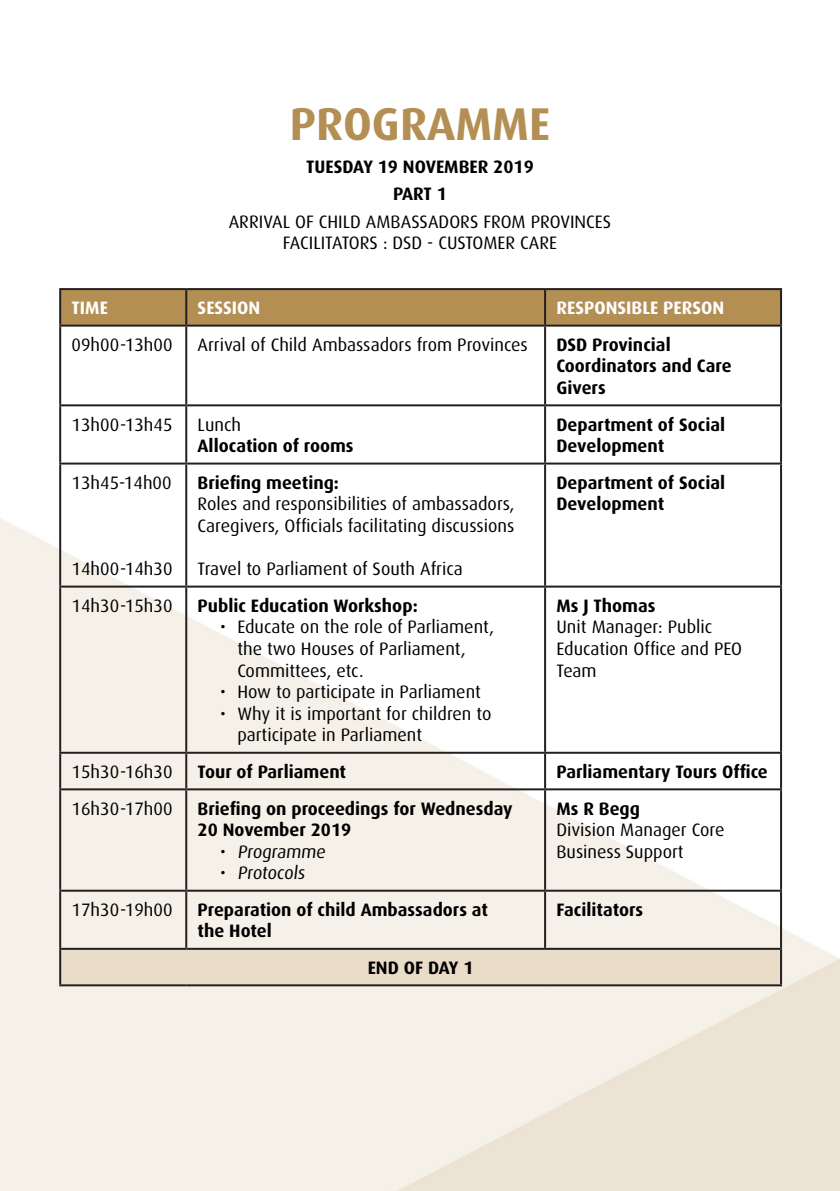
<style>
.page{position:relative;width:840px;height:1191px;background:#fff}
.page>*{position:absolute;margin:0;border:0;box-sizing:border-box;transform-origin:0 0}
.t1{font:700 46px "Dax";color:#b48f54}
.text{font:18px/21.6px "Dax";color:#000}
.text-2{font:700 18px/21.6px "Dax";color:#000}
.t2{font:700 18px "Dax";color:#fff}
</style>
<div class="page">
<img style="left:0;top:288px;width:839px;height:903px">
<div style="left:61px;top:290px;width:718px;height:35px;background:#b48f54"></div>
<div style="left:60px;top:948px;width:720px;height:37px;background:#e9dcc8"></div>
<hr style="left:59px;top:288px;width:127px;height:2px;background:#231f20">
<hr style="left:59px;top:290px;width:2px;height:35px;background:#231f20">
<hr style="left:186px;top:288px;width:358px;height:2px;background:#231f20">
<hr style="left:185px;top:290px;width:2px;height:35px;background:#231f20">
<hr style="left:544px;top:288px;width:237px;height:2px;background:#231f20">
<hr style="left:544px;top:290px;width:2px;height:35px;background:#231f20">
<hr style="left:779px;top:290px;width:2px;height:35px;background:#231f20">
<hr style="left:59px;top:325px;width:127px;height:2px;background:#231f20">
<hr style="left:59px;top:327px;width:2px;height:77px;background:#231f20">
<hr style="left:186px;top:325px;width:358px;height:2px;background:#231f20">
<hr style="left:185px;top:327px;width:2px;height:77px;background:#231f20">
<hr style="left:544px;top:325px;width:237px;height:2px;background:#231f20">
<hr style="left:544px;top:327px;width:2px;height:77px;background:#231f20">
<hr style="left:779px;top:327px;width:2px;height:77px;background:#231f20">
<hr style="left:59px;top:404px;width:127px;height:2px;background:#231f20">
<hr style="left:59px;top:406px;width:2px;height:56px;background:#231f20">
<hr style="left:186px;top:404px;width:358px;height:2px;background:#231f20">
<hr style="left:185px;top:406px;width:2px;height:56px;background:#231f20">
<hr style="left:544px;top:404px;width:237px;height:2px;background:#231f20">
<hr style="left:544px;top:406px;width:2px;height:56px;background:#231f20">
<hr style="left:779px;top:406px;width:2px;height:56px;background:#231f20">
<hr style="left:59px;top:462px;width:127px;height:2px;background:#231f20">
<hr style="left:59px;top:464px;width:2px;height:121px;background:#231f20">
<hr style="left:186px;top:462px;width:358px;height:2px;background:#231f20">
<hr style="left:185px;top:464px;width:2px;height:121px;background:#231f20">
<hr style="left:544px;top:462px;width:237px;height:2px;background:#231f20">
<hr style="left:544px;top:464px;width:2px;height:121px;background:#231f20">
<hr style="left:779px;top:464px;width:2px;height:121px;background:#231f20">
<hr style="left:59px;top:585px;width:127px;height:2px;background:#231f20">
<hr style="left:59px;top:587px;width:2px;height:164px;background:#231f20">
<hr style="left:186px;top:585px;width:358px;height:2px;background:#231f20">
<hr style="left:185px;top:587px;width:2px;height:164px;background:#231f20">
<hr style="left:544px;top:585px;width:237px;height:2px;background:#231f20">
<hr style="left:544px;top:587px;width:2px;height:164px;background:#231f20">
<hr style="left:779px;top:587px;width:2px;height:164px;background:#231f20">
<hr style="left:59px;top:751px;width:127px;height:2px;background:#231f20">
<hr style="left:59px;top:753px;width:2px;height:35px;background:#231f20">
<hr style="left:186px;top:751px;width:358px;height:2px;background:#231f20">
<hr style="left:185px;top:753px;width:2px;height:35px;background:#231f20">
<hr style="left:544px;top:751px;width:237px;height:2px;background:#231f20">
<hr style="left:544px;top:753px;width:2px;height:35px;background:#231f20">
<hr style="left:779px;top:753px;width:2px;height:35px;background:#231f20">
<hr style="left:59px;top:788px;width:127px;height:2px;background:#231f20">
<hr style="left:59px;top:790px;width:2px;height:99px;background:#231f20">
<hr style="left:186px;top:788px;width:358px;height:2px;background:#231f20">
<hr style="left:185px;top:790px;width:2px;height:99px;background:#231f20">
<hr style="left:544px;top:788px;width:237px;height:2px;background:#231f20">
<hr style="left:544px;top:790px;width:2px;height:99px;background:#231f20">
<hr style="left:779px;top:790px;width:2px;height:99px;background:#231f20">
<hr style="left:59px;top:889px;width:127px;height:2px;background:#231f20">
<hr style="left:59px;top:891px;width:2px;height:56px;background:#231f20">
<hr style="left:186px;top:889px;width:358px;height:2px;background:#231f20">
<hr style="left:185px;top:891px;width:2px;height:56px;background:#231f20">
<hr style="left:544px;top:889px;width:237px;height:2px;background:#231f20">
<hr style="left:544px;top:891px;width:2px;height:56px;background:#231f20">
<hr style="left:779px;top:891px;width:2px;height:56px;background:#231f20">
<hr style="left:59px;top:947px;width:127px;height:2px;background:#231f20">
<hr style="left:59px;top:949px;width:2px;height:35px;background:#231f20">
<hr style="left:186px;top:947px;width:358px;height:2px;background:#231f20">
<hr style="left:544px;top:947px;width:237px;height:2px;background:#231f20">
<hr style="left:779px;top:949px;width:2px;height:35px;background:#231f20">
<hr style="left:59px;top:984px;width:127px;height:2px;background:#231f20">
<hr style="left:186px;top:984px;width:358px;height:2px;background:#231f20">
<hr style="left:544px;top:984px;width:237px;height:2px;background:#231f20">
<p class="t1" style="left:289px;top:98px;width:262px">PROGRAMME</p>
<p class="text-2" style="left:306px;top:156px;width:229px">TUESDAY 19 NOVEMBER 2019</p>
<p class="text-2" style="left:393px;top:184px;width:55px">PART 1</p>
<p class="text" style="left:228px;top:211px;width:384px">ARRIVAL OF CHILD AMBASSADORS FROM PROVINCES</p>
<p class="text" style="left:283px;top:232px;width:275px">FACILITATORS : DSD - CUSTOMER CARE</p>
<p class="t2" style="left:71px;top:298px;width:38px">TIME</p>
<p class="t2" style="left:197px;top:298px;width:64px">SESSION</p>
<p class="t2" style="left:556px;top:298px;width:169px">RESPONSIBLE PERSON</p>
<p class="text" style="left:71px;top:334px;width:102px">09h00-13h00</p>
<p class="text" style="left:197px;top:334px;width:331px">Arrival of Child Ambassadors from Provinces</p>
<p class="text-2" style="left:556px;top:334px;width:176px">DSD Provincial<br>Coordinators and Care<br>Givers</p>
<p class="text" style="left:71px;top:414px;width:102px">13h00-13h45</p>
<p class="text" style="left:197px;top:414px;width:45px">Lunch</p>
<p class="text-2" style="left:197px;top:435px;width:157px">Allocation of rooms</p>
<p class="text-2" style="left:556px;top:413px;width:170px">Department of Social<br>Development</p>
<p class="text" style="left:71px;top:472px;width:101px">13h45-14h00</p>
<p class="text" style="left:71px;top:558px;width:102px">14h00-14h30</p>
<p class="text-2" style="left:197px;top:472px;width:143px">Briefing meeting:</p>
<p class="text" style="left:197px;top:493px;width:318px">Roles and responsibilities of ambassadors,<br>Caregivers, Officials facilitating discussions</p>
<p class="text" style="left:197px;top:558px;width:266px">Travel to Parliament of South Africa</p>
<p class="text" style="left:71px;top:595px;width:102px">14h30-15h30</p>
<p class="text-2" style="left:197px;top:595px;width:222px">Public Education Workshop:</p>
<p class="text" style="left:237px;top:616px;width:258px;text-indent:-17px">• Educate on the role of Parliament, the two Houses of Parliament,<br>Committees, etc.</p>
<p class="text" style="left:220px;top:681px;width:262px">• How to participate in Parliament</p>
<p class="text" style="left:237px;top:703px;width:255px;text-indent:-17px">• Why it is important for children to participate in Parliament</p>
<p class="text-2" style="left:556px;top:472px;width:170px">Department of Social<br>Development</p>
<p class="text-2" style="left:556px;top:595px;width:101px">Ms J Thomas</p>
<p class="text" style="left:556px;top:616px;width:187px">Unit Manager: Public<br>Education Office and PEO<br>Team</p>
<p class="text" style="left:71px;top:761px;width:102px">15h30-16h30</p>
<p class="text-2" style="left:197px;top:761px;width:150px">Tour of Parliament</p>
<p class="text-2" style="left:556px;top:761px;width:213px">Parliamentary Tours Office</p>
<p class="text" style="left:71px;top:797px;width:102px">16h30-17h00</p>
<p class="text-2" style="left:197px;top:797px;width:316px">Briefing on proceedings for Wednesday<br>20 November 2019</p>
<p class="text" style="left:220px;top:841px;width:109px">• Programme</p>
<p class="text" style="left:220px;top:862px;width:88px">• Protocols</p>
<p class="text-2" style="left:556px;top:797px;width:85px">Ms R Begg</p>
<p class="text" style="left:556px;top:819px;width:169px">Division Manager Core<br>Business Support</p>
<p class="text" style="left:71px;top:899px;width:102px">17h30-19h00</p>
<p class="text-2" style="left:197px;top:899px;width:292px">Preparation of child Ambassadors at the Hotel</p>
<p class="text-2" style="left:556px;top:899px;width:88px">Facilitators</p>
<p class="text-2" style="left:367px;top:957px;width:107px">END OF DAY 1</p>
</div>
